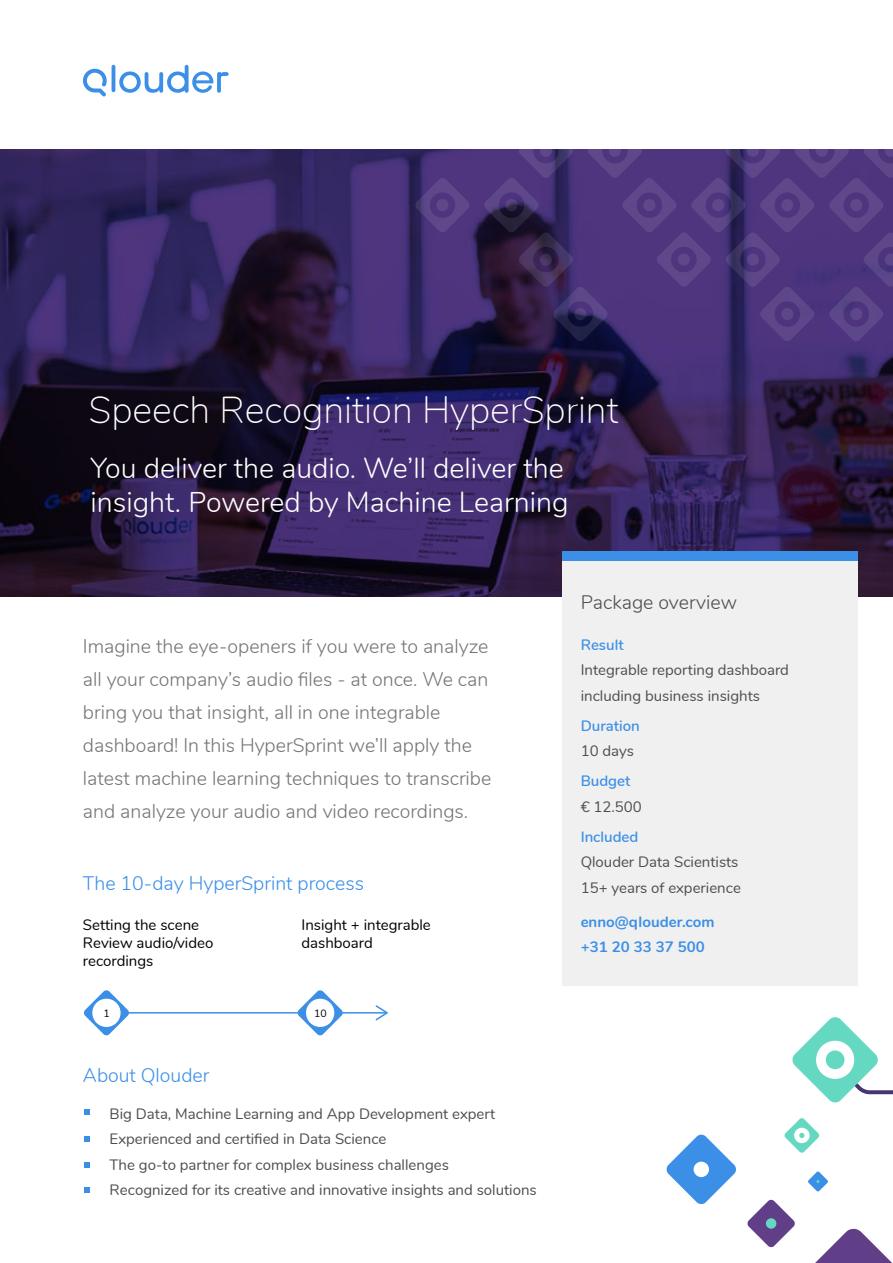
<style>
.page{position:relative;width:893px;height:1263px;background:#fff}
.page>*{position:absolute;margin:0;border:0;box-sizing:border-box;transform-origin:0 0}
.t1{font:200 37.5px "Nunito";color:#fff}
.t2{font:300 28.5px/34.2px "Nunito";color:#fff}
.t3{font:300 19.5px/33px "Nunito";color:#757575}
.t4{font:300 19.5px "Nunito";color:#3b8fe7}
.t5{font:300 19.5px "Nunito";color:#4d4d4d}
.t6{font:15px/25.5px "Nunito";color:#4d4d4d}
.t7{font:15px/18px "Nunito";color:#000}
.t8{font:600 15px "Nunito";color:#3b8fe7}
.t9{font:700 15px/25.5px "Nunito";color:#3b8fe7}
.t10{font:10.5px "Nunito";color:#000}
</style>
<div class="page">
<hr style="left:121px;top:1012px;width:265px;height:1px;background:#3b8fe7">
<svg style="left:376px;top:1005px;width:12px;height:15px"></svg>
<hr style="left:112px;top:65px;width:3px;height:27px;background:#3b8fe7;border-radius:2px">
<svg style="left:83px;top:69px;width:24px;height:27px"></svg>
<svg style="left:119px;top:65px;width:110px;height:28px"></svg>
<svg style="left:0;top:149px;width:893px;height:447px;background:#2d1f4d"></svg>
<svg style="left:415px;top:178px;width:55px;height:55px;background:#4f397d"></svg>
<div style="left:436px;top:199px;width:13px;height:12px;background:#5f488a;border-radius:50%"></div>
<svg style="left:484px;top:149px;width:409px;height:192px;background:#493374"></svg>
<svg style="left:574px;top:308px;width:12px;height:12px"></svg>
<svg style="left:784px;top:1017px;width:109px;height:136px"></svg>
<svg style="left:808px;top:1171px;width:20px;height:21px"></svg>
<svg style="left:747px;top:1199px;width:145px;height:64px"></svg>
<div style="left:766px;top:1218px;width:10px;height:11px;background:#65d8c2;border-radius:50%"></div>
<svg style="left:666px;top:1134px;width:70px;height:70px"></svg>
<div style="left:694px;top:1162px;width:15px;height:15px;background:#fff;border-radius:50%"></div>
<div style="left:562px;top:552px;width:296px;height:434px;background:#f0f0f0"></div>
<div style="left:562px;top:552px;width:296px;height:9px;background:#3b8fe7"></div>
<svg style="left:84px;top:1109px;width:5px;height:5px"></svg>
<svg style="left:84px;top:1136px;width:5px;height:6px"></svg>
<svg style="left:84px;top:1163px;width:5px;height:5px"></svg>
<svg style="left:84px;top:1187px;width:5px;height:6px"></svg>
<svg style="left:84px;top:990px;width:45px;height:46px"></svg>
<div style="left:92px;top:999px;width:29px;height:28px;background:#fff;border-radius:50%"></div>
<svg style="left:297px;top:990px;width:46px;height:46px"></svg>
<div style="left:306px;top:999px;width:28px;height:28px;background:#fff;border-radius:50%"></div>
<h1 class="t1" style="left:89px;top:396px;width:531px">Speech Recognition HyperSprint</h1>
<h2 class="t2" style="left:91px;top:453px;width:479px">You deliver the audio. We’ll deliver the insight. Powered by Machine Learning</h2>
<h3 class="t5" style="left:581px;top:595px;width:158px">Package overview</h3>
<p class="t3" style="left:83px;top:631px;width:410px">Imagine the eye-openers if you were to analyze all your company’s audio files - at once. We can bring you that insight, all in one integrable dashboard! In this HyperSprint we’ll apply the latest machine learning techniques to transcribe and analyze your audio and video recordings.</p>
<p class="t8" style="left:581px;top:639px;width:44px">Result</p>
<p class="t6" style="left:581px;top:658px;width:210px">Integrable reporting dashboard including business insights</p>
<p class="t8" style="left:581px;top:720px;width:61px">Duration</p>
<p class="t6" style="left:581px;top:739px;width:55px">10 days</p>
<p class="t8" style="left:581px;top:775px;width:51px">Budget</p>
<p class="t6" style="left:581px;top:795px;width:63px">€ 12.500</p>
<p class="t8" style="left:581px;top:831px;width:59px">Included</p>
<p class="t6" style="left:581px;top:850px;width:162px">Qlouder Data Scientists<br>15+ years of experience</p>
<h3 class="t4" style="left:83px;top:876px;width:283px">The 10-day HyperSprint process</h3>
<p class="t7" style="left:83px;top:917px;width:132px">Setting the scene<br>Review audio/video recordings</p>
<p class="t7" style="left:302px;top:917px;width:131px">Insight + integrable dashboard</p>
<p class="t10" style="left:103px;top:1009px;width:8px">1</p>
<p class="t10" style="left:314px;top:1009px;width:14px">10</p>
<h3 class="t4" style="left:83px;top:1068px;width:128px">About Qlouder</h3>
<p class="t6" style="left:110px;top:1102px;width:429px">Big Data, Machine Learning and App Development expert Experienced and certified in Data Science<br>The go-to partner for complex business challenges<br>Recognized for its creative and innovative insights and solutions</p>
<p class="t9" style="left:581px;top:910px;width:135px">enno@qlouder.com +31 20 33 37 500</p>
</div>
